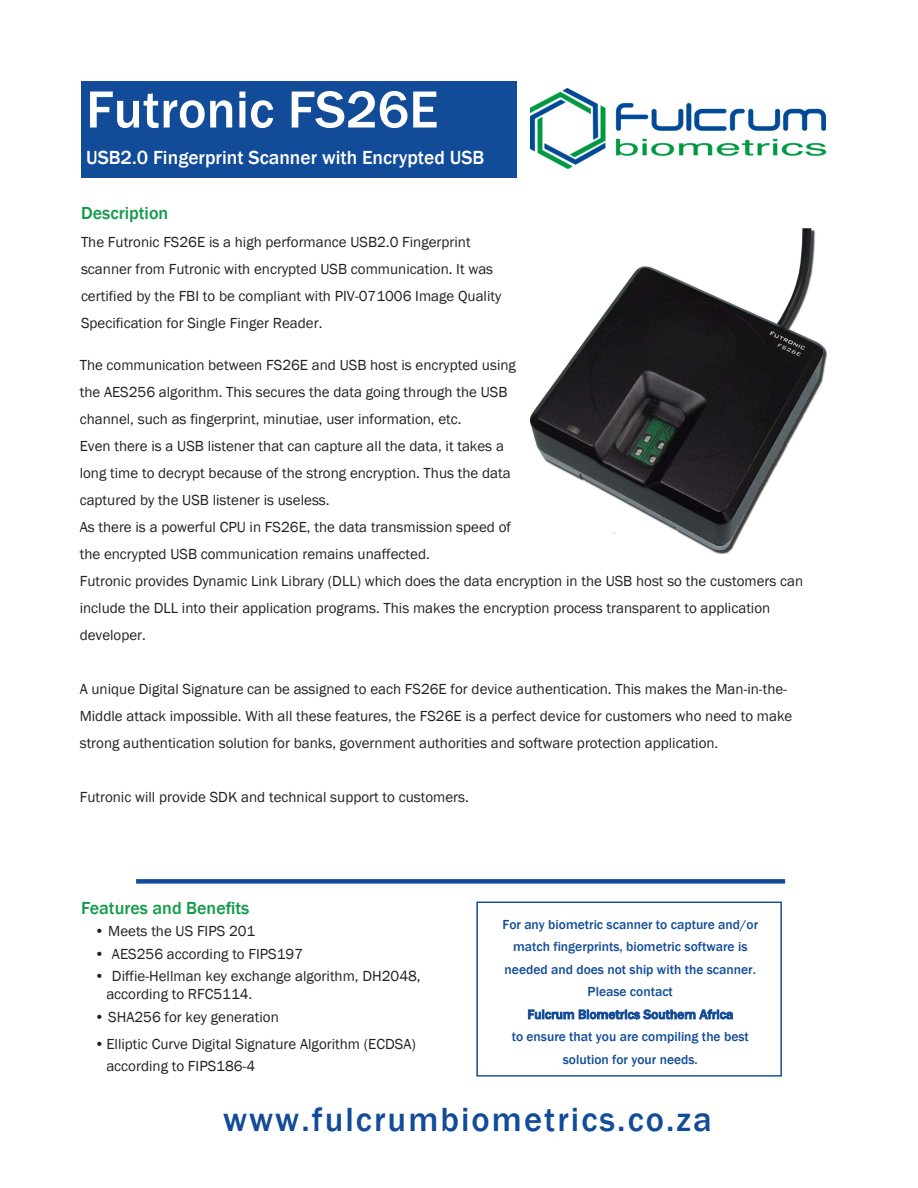
<style>
.page{position:relative;width:918px;height:1188px;background:#fff}
.page>*{position:absolute;margin:0;border:0;box-sizing:border-box;transform-origin:0 0}
.t1{font:500 54px "Franklin Gothic";color:#fff}
.t2{font:500 34.5px "Franklin Gothic";letter-spacing:.06em;color:#124c98}
.t3{font:500 19.5px "Franklin Gothic";color:#fff}
.t4{font:500 18px "Franklin Gothic";color:#119a48}
.t5{font:15px/27px "Franklin Gothic";color:#231f20}
.t6{font:500 13.5px/22.5px "Franklin Gothic";color:#124c98;text-align:center}
.s1{font-style:inherit}
</style>
<div class="page">
<div style="left:136px;top:879px;width:649px;height:5px;background:#124c98"></div>
<div style="left:81px;top:81px;width:435px;height:96px;background:#124c98"></div>
<div style="left:476px;top:902px;width:306px;height:175px;border:1px solid #124c98"></div>
<img style="left:531px;top:88px;width:294px;height:81px">
<img style="left:530px;top:228px;width:297px;height:326px">
<h1 class="t1" style="left:86px;top:76px;width:354px">Futronic FS26E</h1>
<h3 class="t3" style="left:86px;top:146px;width:400px">USB2.0 Fingerprint Scanner with Encrypted USB</h3>
<p class="t4" style="left:81px;top:202px;width:89px">Description</p>
<p class="t5" style="left:81px;top:229px;width:422px">The Futronic FS26E is a high performance USB2.0 Fingerprint scanner from Futronic with encrypted USB communication. It was certified by the FBI to be compliant with PIV-071006 Image Quality Specification for Single Finger Reader.</p>
<p class="t5" style="left:80px;top:351px;width:725px">The communication between FS26E and USB host is encrypted using<br>the AES256 algorithm. This secures the data going through the USB<br>channel, such as fingerprint, minutiae, user information, etc.<br>Even there is a USB listener that can capture all the data, it takes a<br>long time to decrypt because of the strong encryption. Thus the data<br>captured by the USB listener is useless.<br>As there is a powerful CPU in FS26E, the data transmission speed of<br>the encrypted USB communication remains unaffected.<br>Futronic provides Dynamic Link Library (DLL) which does the data encryption in the USB host so the customers can include the DLL into their application programs. This makes the encryption process transparent to application developer.</p>
<p class="t5" style="left:80px;top:675px;width:714px">A unique Digital Signature can be assigned to each FS26E for device authentication. This makes the Man-in-the-<br>Middle attack impossible. With all these features, the FS26E is a perfect device for customers who need to make strong authentication solution for banks, government authorities and software protection application.</p>
<p class="t5" style="left:80px;top:783px;width:391px">Futronic will provide SDK and technical support to customers.</p>
<p class="t4" style="left:81px;top:897px;width:170px">Features and Benefits</p>
<p class="t5" style="left:94px;top:918px;width:162px">• Meets the US FIPS 201</p>
<p class="t5" style="left:95px;top:941px;width:210px">• AES256 according to FIPS197</p>
<p class="t5" style="left:106px;top:968px;width:316px;line-height:18px;text-indent:-12px">• Diffie-Hellman key exchange algorithm, DH2048, according to RFC5114.</p>
<p class="t5" style="left:94px;top:1004px;width:186px">• SHA256 for key generation</p>
<p class="t5" style="left:106px;top:1033px;width:311px;line-height:22.5px;text-indent:-12px">•Elliptic Curve Digital Signature Algorithm (ECDSA) according to FIPS186-4</p>
<p class="t6" style="left:502px;top:913px;width:257px">For any biometric scanner to capture and/or match fingerprints, biometric software is needed and does not ship with the scanner.<br>Please contact<br>Fulcrum Biometrics Southern Africa<br>to ensure <span class="s1">that</span> you are compiling the best solution for your needs.</p>
<p class="t2" style="left:223px;top:1098px;width:490px">www.fulcrumbiometrics.co.za</p>
</div>
